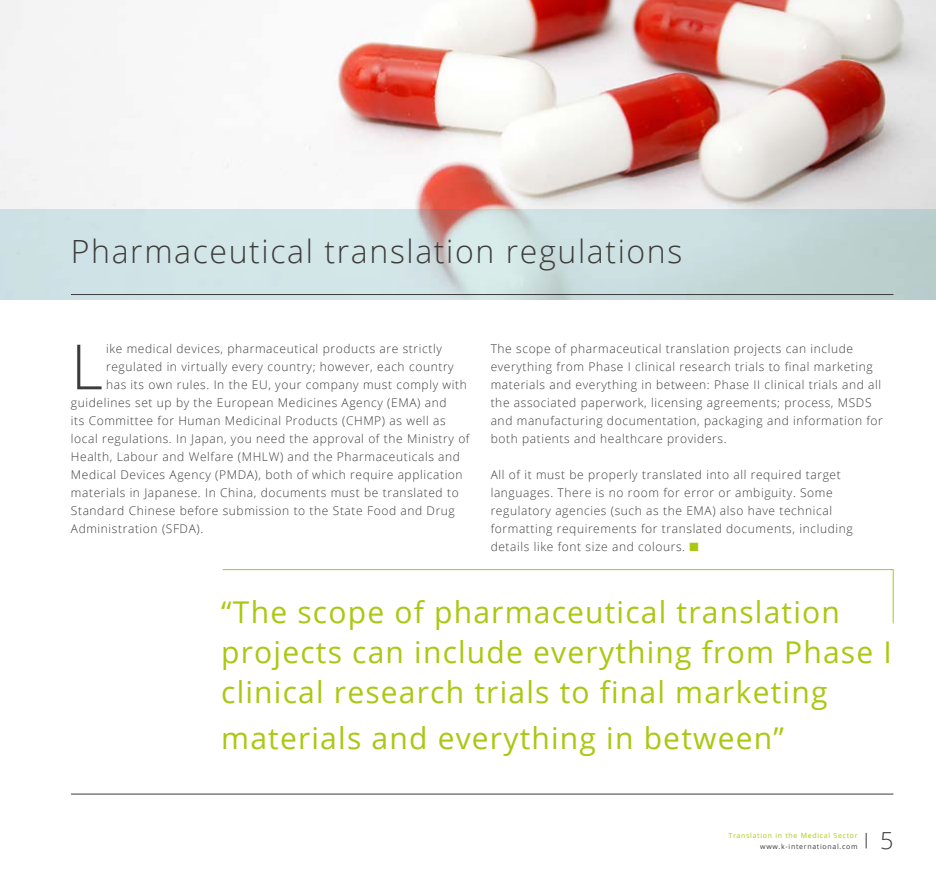
<style>
.page{position:relative;width:936px;height:879px;background:#fff}
.page>*{position:absolute;margin:0;border:0;box-sizing:border-box;transform-origin:0 0}
.t1{font:300 62.4px "Open Sans";color:#3c3c3b}
.t2{font:300 32px "Open Sans";letter-spacing:.05em;color:#3c3c3b}
.t3{font:30px/40px "Open Sans";letter-spacing:.04em;color:#aac811}
.t4{font:300 23.5px "Open Sans";color:#3c3c3b}
.t5{font:300 12px/18px "Open Sans";letter-spacing:.05em;color:#3c3c3b}
.t6{font:7px "Open Sans";letter-spacing:.1em;color:#aac811}
.t7{font:7px "Open Sans";letter-spacing:.1em;color:#3c3c3b}
.s1{color:#aac811}
</style>
<div class="page">
<img style="left:0;top:0;width:935px;height:209px">
<svg style="left:0;top:209px;width:935px;height:90px;background:#cbddde"></svg>
<hr style="left:71px;top:794px;width:822px;height:1px;background:#3c3c3b">
<svg style="left:865px;top:833px;width:1px;height:15px"></svg>
<hr style="left:71px;top:294px;width:822px;height:1px;background:#3c3c3b">
<hr style="left:223px;top:569px;width:670px;height:1px;background:#aac811">
<hr style="left:892px;top:569px;width:1px;height:54px;background:#aac811">
<h2 class="t2" style="left:71px;top:230px;width:613px">Pharmaceutical translation regulations</h2>
<h1 class="t1" style="left:71px;top:324px;width:34px">L</h1>
<p class="t5" style="left:106px;top:340px;width:337px">ike medical devices, pharmaceutical products are strictly</p>
<p class="t5" style="left:106px;top:358px;width:349px">regulated in virtually every country; however, each country</p>
<p class="t5" style="left:106px;top:376px;width:362px">has its own rules. In the EU, your company must comply with</p>
<p class="t5" style="left:71px;top:394px;width:377px">guidelines set up by the European Medicines Agency (EMA) and</p>
<p class="t5" style="left:71px;top:412px;width:376px">its Committee for Human Medicinal Products (CHMP) as well as</p>
<p class="t5" style="left:71px;top:430px;width:400px">local regulations. In Japan, you need the approval of the Ministry of</p>
<p class="t5" style="left:71px;top:448px;width:390px">Health, Labour and Welfare (MHLW) and the Pharmaceuticals and</p>
<p class="t5" style="left:71px;top:466px;width:393px">Medical Devices Agency (PMDA), both of which require application</p>
<p class="t5" style="left:71px;top:484px;width:389px">materials in Japanese. In China, documents must be translated to</p>
<p class="t5" style="left:71px;top:502px;width:385px">Standard Chinese before submission to the State Food and Drug</p>
<p class="t5" style="left:71px;top:520px;width:134px">Administration (SFDA).</p>
<p class="t5" style="left:490px;top:340px;width:394px">The scope of pharmaceutical translation projects can include everything from Phase I clinical research trials to final marketing materials and everything in between: Phase II clinical trials and all the associated paperwork, licensing agreements; process, MSDS and manufacturing documentation, packaging and information for both patients and healthcare providers.</p>
<p class="t5" style="left:490px;top:466px;width:363px">All of it must be properly translated into all required target languages. There is no room for error or ambiguity. Some regulatory agencies (such as the EMA) also have technical formatting requirements for translated documents, including details like font size and colours. <span class="s1">■</span></p>
<h3 class="t3" style="left:221px;top:592px;width:672px">“The scope of pharmaceutical translation projects can include everything from Phase I clinical research trials to final marketing</h3>
<h3 class="t3" style="left:221px;top:718px;width:564px">materials and everything in between”</h3>
<p class="t6" style="left:728px;top:830px;width:131px">Translation in the Medical Sector</p>
<p class="t7" style="left:760px;top:841px;width:99px">www.k-international.com</p>
<h3 class="t4" style="left:880px;top:824px;width:15px">5</h3>
</div>
